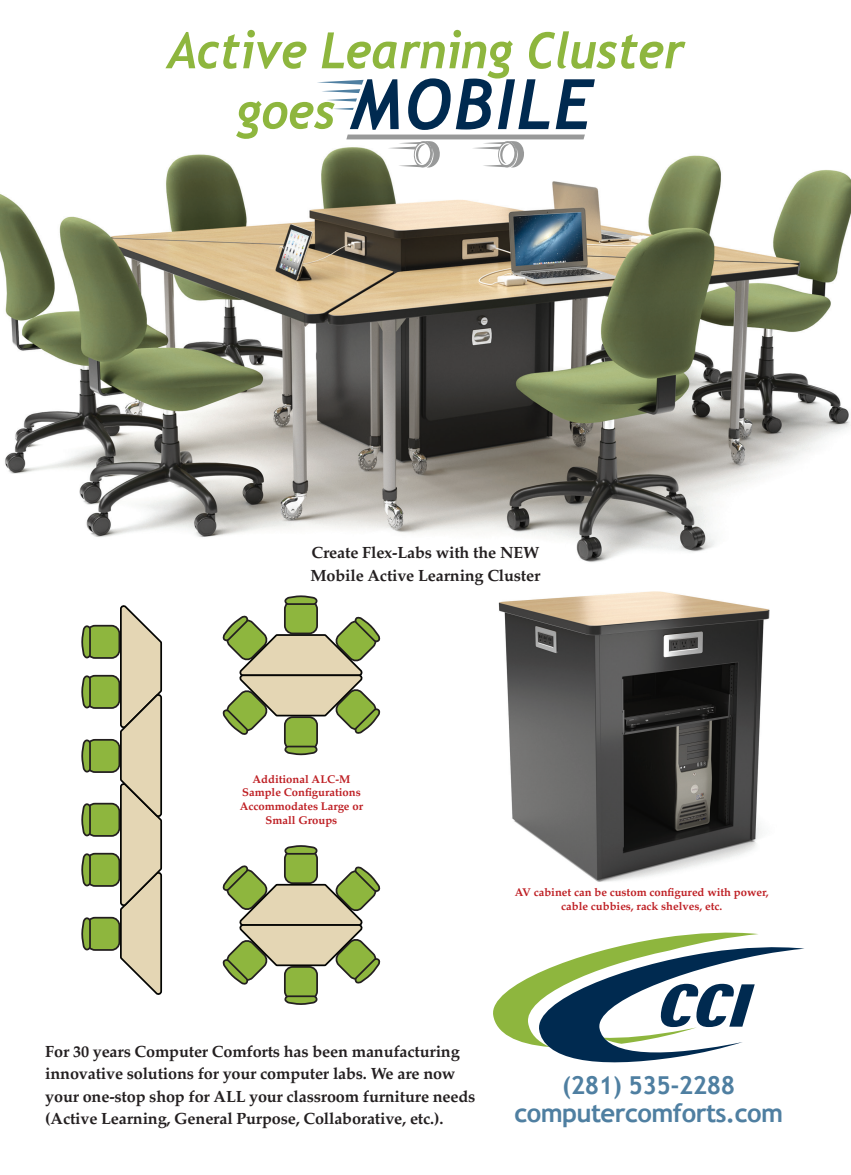
<style>
.page{position:relative;width:851px;height:1175px;background:#fff}
.page>*{position:absolute;margin:0;border:0;box-sizing:border-box;transform-origin:0 0}
.t1{font:700 25.65px "Trebuchet MS";letter-spacing:-.025em;color:#4f7fa1}
.t2{font:700 24.6px "Trebuchet MS";letter-spacing:-.02em;color:#4f7fa1}
.t3{font:700 16.2px/22.5px "Palatino";letter-spacing:-.01em;color:#231f20}
.t4{font:700 11.25px/13.8px "Palatino";color:#be1e23;text-align:center}
</style>
<div class="page">
<img style="left:0;top:155px;width:850px;height:407px">
<img style="left:498px;top:591px;width:272px;height:291px">
<svg style="left:493px;top:932px;width:311px;height:131px"></svg>
<div style="left:87px;top:917px;width:32px;height:33px;background:#8eb63e;border-radius:8px"></div>
<div style="left:86px;top:916px;width:34px;height:34px;border:2px solid #231f20;border-radius:8px"></div>
<svg style="left:81px;top:918px;width:11px;height:33px"></svg>
<div style="left:87px;top:853px;width:32px;height:33px;background:#8eb63e;border-radius:8px"></div>
<div style="left:86px;top:852px;width:34px;height:34px;border:2px solid #231f20;border-radius:8px"></div>
<svg style="left:81px;top:854px;width:11px;height:33px"></svg>
<div style="left:87px;top:803px;width:32px;height:33px;background:#8eb63e;border-radius:8px"></div>
<div style="left:86px;top:802px;width:34px;height:34px;border:2px solid #231f20;border-radius:8px"></div>
<svg style="left:81px;top:804px;width:11px;height:33px"></svg>
<div style="left:87px;top:675px;width:32px;height:33px;background:#8eb63e;border-radius:8px"></div>
<div style="left:86px;top:675px;width:34px;height:34px;border:2px solid #231f20;border-radius:8px"></div>
<svg style="left:81px;top:676px;width:11px;height:33px"></svg>
<div style="left:87px;top:625px;width:32px;height:33px;background:#8eb63e;border-radius:8px"></div>
<div style="left:86px;top:625px;width:34px;height:34px;border:2px solid #231f20;border-radius:8px"></div>
<svg style="left:81px;top:626px;width:11px;height:33px"></svg>
<div style="left:87px;top:740px;width:32px;height:32px;background:#8eb63e;border-radius:8px"></div>
<div style="left:86px;top:739px;width:34px;height:34px;border:2px solid #231f20;border-radius:8px"></div>
<svg style="left:81px;top:740px;width:11px;height:33px"></svg>
<svg style="left:119px;top:605px;width:44px;height:390px;background:#daceb3"></svg>
<div style="left:285px;top:851px;width:32px;height:32px;background:#8eb63e;border-radius:8px"></div>
<div style="left:284px;top:850px;width:34px;height:34px;border:2px solid #231f20;border-radius:8px"></div>
<svg style="left:284px;top:845px;width:34px;height:10px"></svg>
<div style="left:285px;top:967px;width:32px;height:32px;background:#8eb63e;border-radius:8px"></div>
<div style="left:284px;top:966px;width:34px;height:34px;border:2px solid #231f20;border-radius:8px"></div>
<svg style="left:284px;top:994px;width:34px;height:11px"></svg>
<svg style="left:222px;top:864px;width:158px;height:121px"></svg>
<div style="left:285px;top:601px;width:32px;height:32px;background:#8eb63e;border-radius:8px"></div>
<div style="left:284px;top:600px;width:34px;height:34px;border:2px solid #231f20;border-radius:8px"></div>
<svg style="left:284px;top:595px;width:34px;height:11px"></svg>
<div style="left:285px;top:717px;width:32px;height:32px;background:#8eb63e;border-radius:8px"></div>
<div style="left:284px;top:716px;width:34px;height:34px;border:2px solid #231f20;border-radius:8px"></div>
<svg style="left:284px;top:744px;width:34px;height:12px"></svg>
<svg style="left:222px;top:614px;width:158px;height:122px"></svg>
<svg style="left:165px;top:30px;width:520px;height:138px"></svg>
<p class="t3" style="left:310px;top:541px;width:231px">Create Flex-Labs with the NEW<br>Mobile Active Learning Cluster</p>
<p class="t4" style="left:240px;top:771px;width:125px">Additional ALC-M<br>Sample Configurations<br>Accommodates Large or<br>Small Groups</p>
<p class="t4" style="left:515px;top:885px;width:255px">AV cabinet can be custom configured with power, cable cubbies, rack shelves, etc.</p>
<p class="t3" style="left:45px;top:1039px;width:431px">For 30 years Computer Comforts has been manufacturing innovative solutions for your computer labs. We are now your one-stop shop for ALL your classroom furniture needs (Active Learning, General Purpose, Collaborative, etc.).</p>
<h2 class="t2" style="left:562px;top:1069px;width:175px">(281) 535-2288</h2>
<h1 class="t1" style="left:514px;top:1097px;width:270px">computercomforts.com</h1>
</div>
